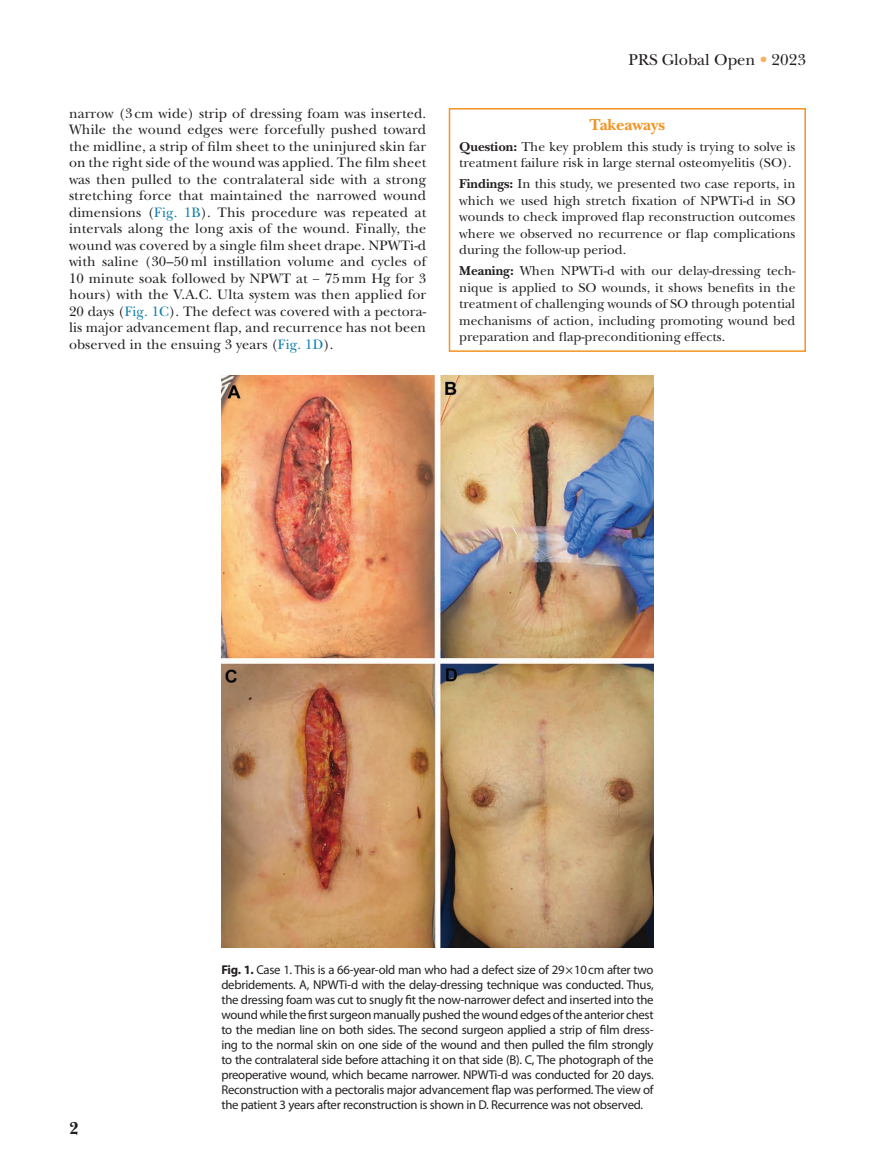
<style>
.page{position:relative;width:878px;height:1175px;background:#fff}
.page>*{position:absolute;margin:0;border:0;box-sizing:border-box;transform-origin:0 0}
.t1{font:700 18px "New Baskerville Std";color:#231f20}
.t2{font:16.5px "New Baskerville Std";color:#231f20}
.t3{font:700 16.5px "New Baskerville Std";color:#f39423}
.t4{font:14.25px/16.5px "New Baskerville Std";letter-spacing:.01em;color:#231f20;text-align:justify}
.t5{font:13.5px/16.5px "New Baskerville Std";color:#231f20;text-align:justify}
.t6{font:12.75px/15px "Myriad Pro";letter-spacing:-.02em;color:#231f20;text-align:justify}
.s1{color:#f7b163}
.s2{color:#0f7eac}
.s3{font-weight:700}
</style>
<div class="page">
<div style="left:448px;top:108px;width:358px;height:244px;border:2px solid #f39423"></div>
<img style="left:221px;top:375px;width:432px;height:572px">
<p class="t2" style="left:628px;top:50px;width:179px">PRS Global Open <span class="s1">•</span> 2023</p>
<p class="t4" style="left:69px;top:105px;width:359px">narrow (3 cm wide) strip of dressing foam was inserted.<br>While the wound edges were forcefully pushed toward the midline, a strip of film sheet to the uninjured skin far on the right side of the wound was applied. The film sheet was then pulled to the contralateral side with a strong stretching force that maintained the narrowed wound dimensions (<span class="s2">Fig. 1B</span>). This procedure was repeated at intervals along the long axis of the wound. Finally, the wound was covered by a single film sheet drape. NPWTi-d with saline (30–50 ml instillation volume and cycles of 10 minute soak followed by NPWT at − 75 mm Hg for 3 hours) with the V.A.C. Ulta system was then applied for 20 days (<span class="s2">Fig. 1C</span>). The defect was covered with a pectora&shy;lis major advancement flap, and recurrence has not been observed in the ensuing 3 years (<span class="s2">Fig. 1D</span>).</p>
<p class="t3" style="left:589px;top:115px;width:77px">Takeaways</p>
<p class="t5" style="left:459px;top:138px;width:338px"><span class="s3">Question:</span> The key problem this study is trying to solve is treatment failure risk in large sternal osteomyelitis (SO).</p>
<p class="t5" style="left:459px;top:176px;width:338px"><span class="s3">Findings:</span> In this study, we presented two case reports, in which we used high stretch fixation of NPWTi-d in SO wounds to check improved flap reconstruction outcomes where we observed no recurrence or flap complications during the follow-up period.</p>
<p class="t5" style="left:459px;top:263px;width:338px"><span class="s3">Meaning:</span> When NPWTi-d with our delay-dressing tech&shy;nique is applied to SO wounds, it shows benefits in the treatment of challenging wounds of SO through potential mechanisms of action, including promoting wound bed preparation and flap-preconditioning effects.</p>
<h1 class="t1" style="left:69px;top:1118px;width:11px">2</h1>
<p class="t6" style="left:221px;top:962px;width:434px"><span class="s3">Fig. 1.</span> Case 1. This is a 66-year-old man who had a defect size of 29×10cm after two debridements. A, NPWTi-d with the delay-dressing technique was conducted. Thus, the dressing foam was cut to snugly fit the now-narrower defect and inserted into the wound while the first surgeon manually pushed the wound edges of the anterior chest to the median line on both sides. The second surgeon applied a strip of film dress&shy;ing to the normal skin on one side of the wound and then pulled the film strongly to the contralateral side before attaching it on that side (B). C, The photograph of the preoperative wound, which became narrower. NPWTi-d was conducted for 20 days.<br>Reconstruction with a pectoralis major advancement flap was performed. The view of the patient 3 years after reconstruction is shown in D. Recurrence was not observed.</p>
</div>
